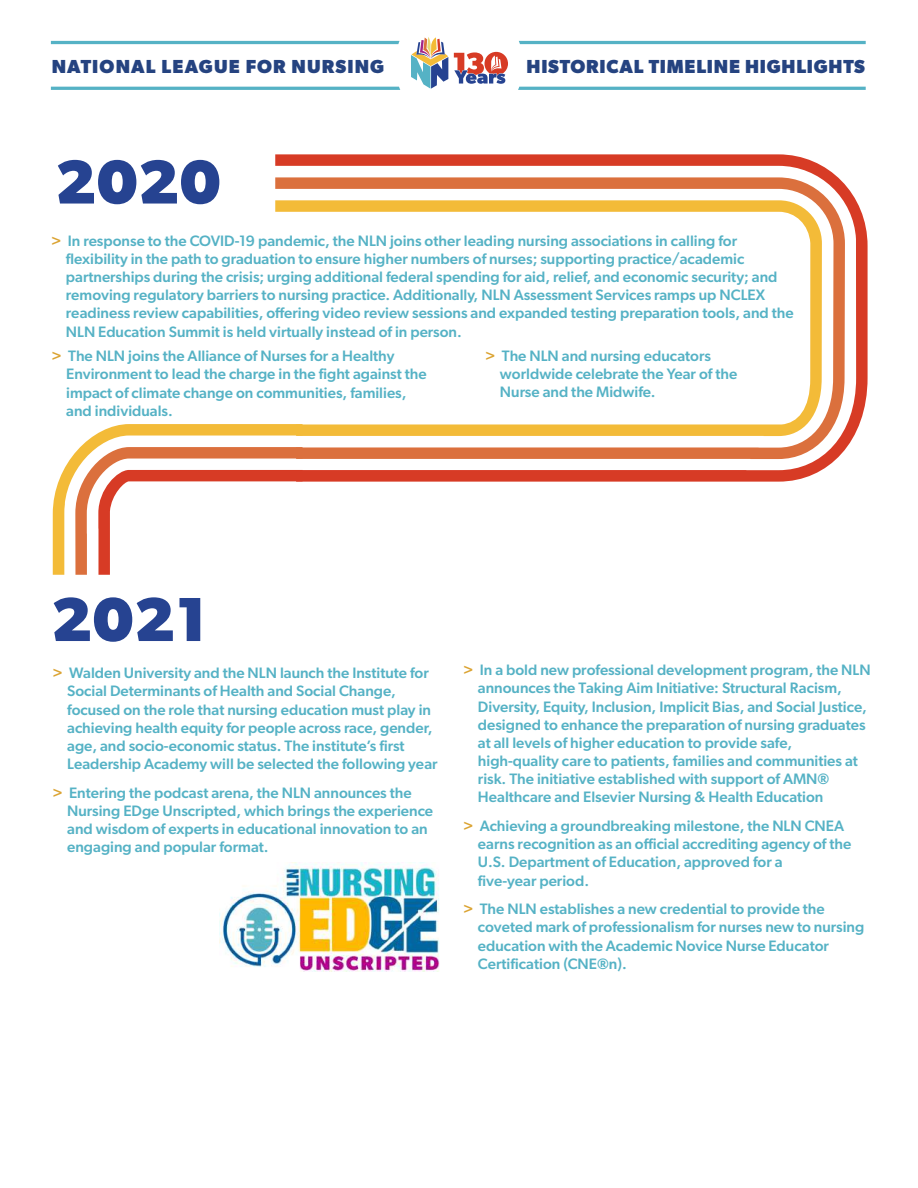
<style>
.page{position:relative;width:918px;height:1188px;background:#fff}
.page>*{position:absolute;margin:0;border:0;box-sizing:border-box;transform-origin:0 0}
.t1{font:700 62.4px "Gibson";color:#264391}
.t2{font:700 18.9px "Gibson";letter-spacing:.04em;color:#254380}
.t3{font:700 18.9px "Gibson";letter-spacing:.06em;color:#254380}
.t4{font:500 15.15px/18.1px "Gibson";color:#55b2c5}
.s1{color:#dba331}
</style>
<div class="page">
<svg style="left:51px;top:41px;width:349px;height:3px"></svg>
<svg style="left:51px;top:87px;width:349px;height:3px"></svg>
<svg style="left:519px;top:41px;width:347px;height:3px"></svg>
<svg style="left:518px;top:87px;width:348px;height:3px"></svg>
<svg style="left:411px;top:37px;width:37px;height:52px"></svg>
<svg style="left:454px;top:52px;width:54px;height:32px"></svg>
<img style="left:220px;top:862px;width:220px;height:109px">
<svg style="left:275px;top:154px;width:593px;height:328px"></svg>
<svg style="left:53px;top:424px;width:250px;height:151px"></svg>
<p class="t3" style="left:52px;top:55px;width:334px">NATIONAL LEAGUE FOR NURSING</p>
<p class="t2" style="left:527px;top:55px;width:340px">HISTORICAL TIMELINE HIGHLIGHTS</p>
<h1 class="t1" style="left:55px;top:145px;width:167px">2020</h1>
<p class="t4" style="left:66px;top:231px;width:729px;text-indent:-15px"><span class="s1">&gt;</span> In response to the COVID-19 pandemic, the NLN joins other leading nursing associations in calling for flexibility in the path to graduation to ensure higher numbers of nurses; supporting practice/academic partnerships during the crisis; urging additional federal spending for aid, relief, and economic security; and removing regulatory barriers to nursing practice. Additionally, NLN Assessment Services ramps up NCLEX readiness review capabilities, offering video review sessions and expanded testing preparation tools, and the NLN Education Summit is held virtually instead of in person.</p>
<p class="t4" style="left:66px;top:347px;width:362px;text-indent:-15px"><span class="s1">&gt;</span> The NLN joins the Alliance of Nurses for a Healthy Environment to lead the charge in the fight against the impact of climate change on communities, families, and individuals.</p>
<p class="t4" style="left:500px;top:347px;width:239px;text-indent:-15px"><span class="s1">&gt;</span> The NLN and nursing educators worldwide celebrate the Year of the<br>Nurse and the Midwife.</p>
<h1 class="t1" style="left:51px;top:582px;width:157px">2021</h1>
<p class="t4" style="left:67px;top:664px;width:372px;text-indent:-15px"><span class="s1">&gt;</span> Walden University and the NLN launch the Institute for Social Determinants of Health and Social Change, focused on the role that nursing education must play in achieving health equity for people across race, gender, age, and socio-economic status. The institute’s first Leadership Academy will be selected the following year</p>
<p class="t4" style="left:67px;top:783px;width:367px;text-indent:-15px"><span class="s1">&gt;</span> Entering the podcast arena, the NLN announces the Nursing EDge Unscripted, which brings the experience and wisdom of experts in educational innovation to an engaging and popular format.</p>
<p class="t4" style="left:478px;top:661px;width:394px;text-indent:-15px"><span class="s1">&gt;</span> In a bold new professional development program, the NLN announces the Taking Aim Initiative: Structural Racism, Diversity, Equity, Inclusion, Implicit Bias, and Social Justice, designed to enhance the preparation of nursing graduates at all levels of higher education to provide safe, high-quality care to patients, families and communities at risk. The initiative established with support of AMN® Healthcare and Elsevier Nursing &amp; Health Education</p>
<p class="t4" style="left:478px;top:816px;width:375px;text-indent:-15px"><span class="s1">&gt;</span> Achieving a groundbreaking milestone, the NLN CNEA earns recognition as an official accrediting agency of the U.S. Department of Education, approved for a<br>five-year period.</p>
<p class="t4" style="left:478px;top:900px;width:388px;text-indent:-15px"><span class="s1">&gt;</span> The NLN establishes a new credential to provide the coveted mark of professionalism for nurses new to nursing education with the Academic Novice Nurse Educator Certification (CNE®n).</p>
</div>
